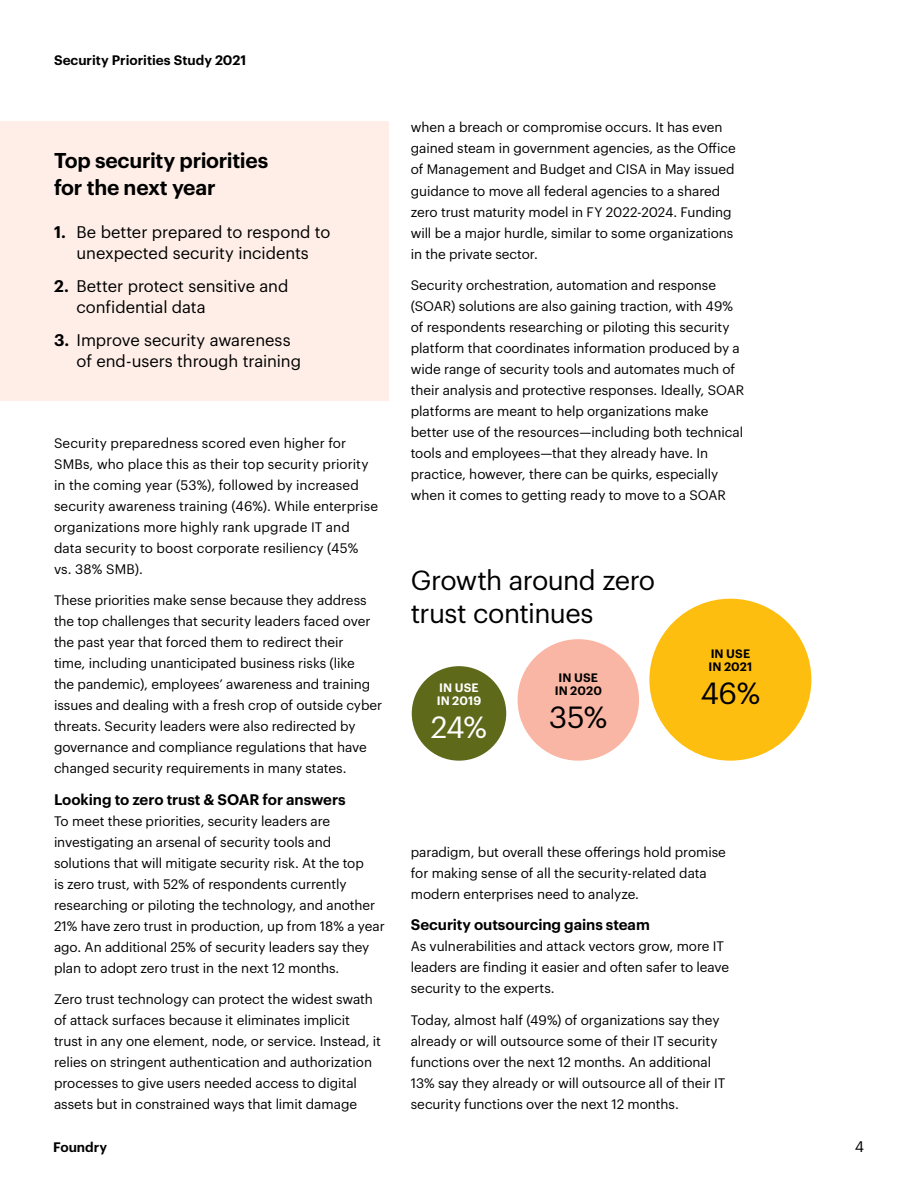
<style>
.page{position:relative;width:918px;height:1188px;background:#fff}
.page>*{position:absolute;margin:0;border:0;box-sizing:border-box;transform-origin:0 0}
.t1{font:30px "Graphik";color:#000}
.t2{font:30px "Graphik";color:#fff}
.t3{font:27px/33px "Graphik";letter-spacing:-.025em;color:#000}
.t4{font:600 21px/27px "Graphik";letter-spacing:-.015em;color:#000}
.t5{font:16.5px/21px "Graphik";letter-spacing:-.005em;color:#000}
.t6{font:600 15px "Graphik";letter-spacing:-.005em;color:#000}
.t7{font:15px "Graphik";color:#000}
.t8{font:13.5px/21px "Graphik";letter-spacing:-.005em;color:#000}
.t9{font:600 13.5px "Graphik";color:#000}
.t10{font:600 12px/13.5px "Graphik";letter-spacing:.01em;color:#000;text-align:center}
.t11{font:600 12px/13.5px "Graphik";letter-spacing:.01em;color:#fff}
.s1{font-weight:600}
</style>
<div class="page">
<div style="left:0;top:122px;width:388px;height:279px;background:#feeee7"></div>
<div style="left:412px;top:666px;width:94px;height:95px;background:#5e6a1a;border-radius:50%"></div>
<div style="left:518px;top:639px;width:121px;height:122px;background:#fab6a4;border-radius:50%"></div>
<div style="left:649px;top:599px;width:162px;height:162px;background:#febe10;border-radius:50%"></div>
<p class="t9" style="left:54px;top:50px;width:194px">Security Priorities Study 2021</p>
<h3 class="t4" style="left:54px;top:146px;width:216px">Top security priorities for the next year</h3>
<p class="t5" style="left:54px;top:220px;width:278px;text-align:center"><span class="s1">1.</span> Be better prepared to respond to unexpected security incidents</p>
<p class="t5" style="left:77px;top:274px;width:214px;text-indent:-23px"><span class="s1">2.</span> Better protect sensitive and confidential data</p>
<p class="t5" style="left:77px;top:328px;width:226px;text-indent:-23px"><span class="s1">3.</span> Improve security awareness of end-users through training</p>
<p class="t8" style="left:54px;top:431px;width:326px">Security preparedness scored even higher for SMBs, who place this as their top security priority in the coming year (53%), followed by increased security awareness training (46%). While enterprise organizations more highly rank upgrade IT and data security to boost corporate resiliency (45% vs. 38% SMB).</p>
<p class="t8" style="left:54px;top:589px;width:330px">These priorities make sense because they address the top challenges that security leaders faced over the past year that forced them to redirect their<br>time, including unanticipated business risks (like<br>the pandemic), employees’ awareness and training issues and dealing with a fresh crop of outside cyber threats. Security leaders were also redirected by governance and compliance regulations that have changed security requirements in many states.</p>
<p class="t6" style="left:54px;top:788px;width:293px">Looking to zero trust &amp; SOAR for answers</p>
<p class="t8" style="left:54px;top:809px;width:332px">To meet these priorities, security leaders are investigating an arsenal of security tools and solutions that will mitigate security risk. At the top<br>is zero trust, with 52% of respondents currently researching or piloting the technology, and another 21% have zero trust in production, up from 18% a year ago. An additional 25% of security leaders say they plan to adopt zero trust in the next 12 months.</p>
<p class="t8" style="left:54px;top:988px;width:329px">Zero trust technology can protect the widest swath of attack surfaces because it eliminates implicit trust in any one element, node, or service. Instead, it relies on stringent authentication and authorization processes to give users needed access to digital assets but in constrained ways that limit damage</p>
<p class="t8" style="left:411px;top:116px;width:327px">when a breach or compromise occurs. It has even gained steam in government agencies, as the Office of Management and Budget and CISA in May issued guidance to move all federal agencies to a shared zero trust maturity model in FY 2022-2024. Funding will be a major hurdle, similar to some organizations in the private sector.</p>
<p class="t8" style="left:411px;top:274px;width:335px">Security orchestration, automation and response (SOAR) solutions are also gaining traction, with 49% of respondents researching or piloting this security platform that coordinates information produced by a wide range of security tools and automates much of their analysis and protective responses. Ideally, SOAR platforms are meant to help organizations make better use of the resources—including both technical tools and employees—that they already have. In practice, however, there can be quirks, especially when it comes to getting ready to move to a SOAR</p>
<h2 class="t3" style="left:411px;top:562px;width:246px">Growth around zero trust continues</h2>
<p class="t11" style="left:437px;top:680px;width:46px">IN USE<br>IN 2019</p>
<h1 class="t2" style="left:431px;top:705px;width:58px">24%</h1>
<p class="t10" style="left:555px;top:670px;width:49px">IN USE<br>IN 2020</p>
<h1 class="t1" style="left:549px;top:695px;width:60px">35%</h1>
<p class="t10" style="left:708px;top:646px;width:45px;text-align:left">IN USE<br>IN 2021</p>
<h1 class="t1" style="left:700px;top:671px;width:62px">46%</h1>
<p class="t8" style="left:411px;top:841px;width:317px">paradigm, but overall these offerings hold promise for making sense of all the security-related data modern enterprises need to analyze.</p>
<p class="t6" style="left:411px;top:914px;width:241px">Security outsourcing gains steam</p>
<p class="t8" style="left:411px;top:935px;width:320px">As vulnerabilities and attack vectors grow, more IT leaders are finding it easier and often safer to leave security to the experts.</p>
<p class="t8" style="left:411px;top:1008px;width:316px">Today, almost half (49%) of organizations say they already or will outsource some of their IT security functions over the next 12 months. An additional 13% say they already or will outsource all of their IT security functions over the next 12 months.</p>
<p class="t9" style="left:53px;top:1137px;width:56px">Foundry</p>
<p class="t7" style="left:855px;top:1135px;width:11px">4</p>
</div>
